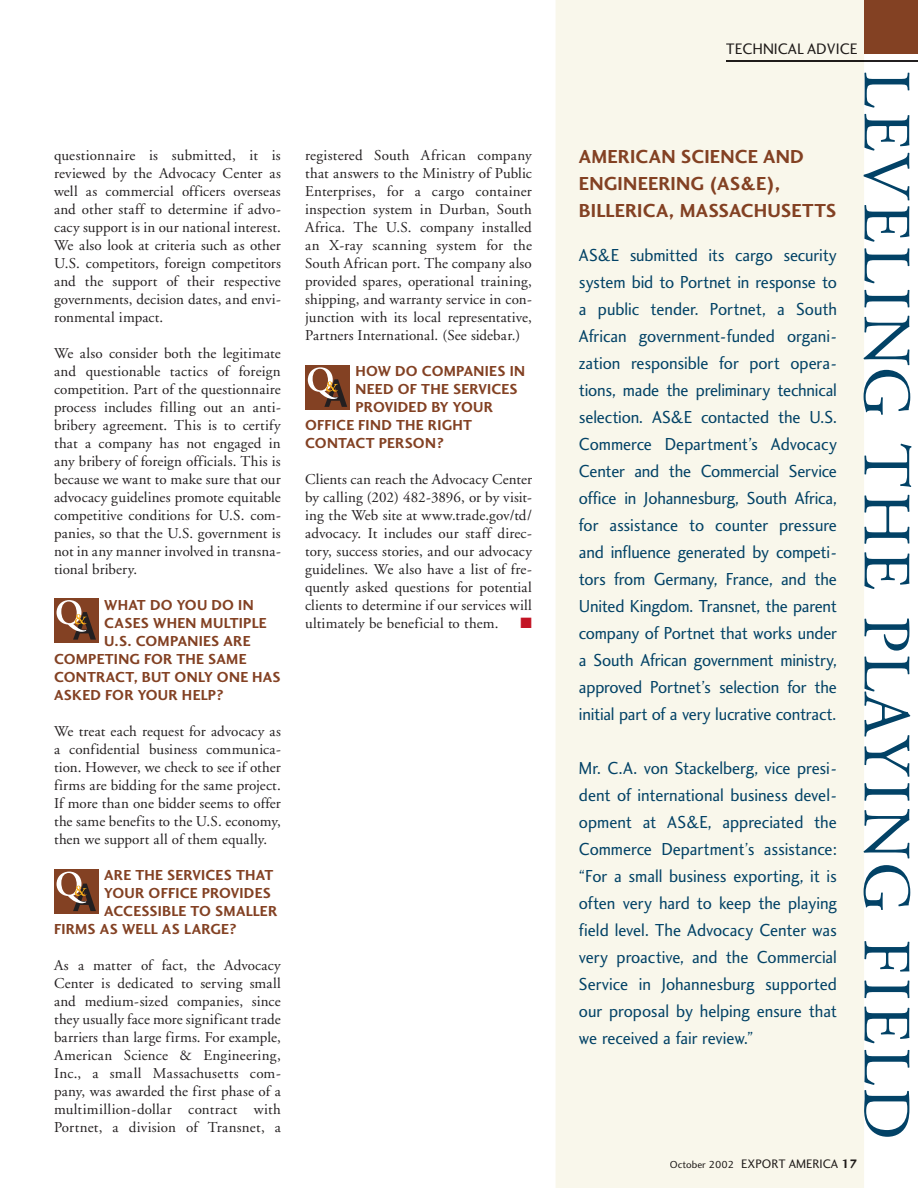
<style>
.page{position:relative;width:918px;height:1188px;background:#fff}
.page>*{position:absolute;margin:0;border:0;box-sizing:border-box;transform-origin:0 0}
.t1{font:67.5px "Adobe Garamond";letter-spacing:.055em;color:#024266}
.t2{font:19.5px/27px "Charlotte Sans Bold Plain";letter-spacing:.01em;color:#834123}
.t3{font:18px/27px "Charlotte Sans Book Plain";letter-spacing:-.01em;color:#024266;text-align:justify;scale:.95 1}
.t4{font:15.75px "Charlotte Sans Book Plain";color:#201c1a}
.t5{font:15px/18px "Adobe Garamond";letter-spacing:.01em;color:#231f20;text-align:justify}
.t6{font:15px "Charlotte Sans Bold Plain";letter-spacing:.015em;color:#834123}
.t7{font:15px "Zapf Dingbats ITC";color:#c31324}
.t8{font:12.75px "Charlotte Sans Book Plain";color:#201c1a}
.s1{font-size:10.5px}
.s2{font-family:"Charlotte Sans Bold Plain"}
</style>
<div class="page">
<div style="left:556px;top:0;width:308px;height:1188px;background:#f9f7eb"></div>
<div style="left:864px;top:0;width:54px;height:54px;background:#834123"></div>
<hr style="left:864px;top:60px;width:54px;height:2px;background:#231f20">
<hr style="left:726px;top:60px;width:138px;height:2px;background:#201c1a">
<div style="left:726px;top:43px;width:131px;height:11px;background:#f9f7eb"></div>
<div style="left:670px;top:1160px;width:63px;height:8px;background:#f9f7eb"></div>
<div style="left:734px;top:1159px;width:104px;height:9px;background:#f9f7eb"></div>
<div style="left:843px;top:1159px;width:14px;height:9px;background:#f9f7eb"></div>
<div style="left:54px;top:598px;width:44px;height:44px;background:#834123"></div>
<svg style="left:57px;top:600px;width:39px;height:40px"></svg>
<div style="left:54px;top:870px;width:44px;height:44px;background:#834123"></div>
<svg style="left:57px;top:872px;width:39px;height:39px"></svg>
<div style="left:305px;top:366px;width:45px;height:44px;background:#834123"></div>
<svg style="left:308px;top:367px;width:39px;height:40px"></svg>
<p class="t5" style="left:54px;top:146px;width:228px">questionnaire is submitted, it is reviewed by the Advocacy Center as well as commercial officers overseas and other staff to determine if advo&shy;cacy support is in our national interest.<br>We also look at criteria such as other U.S. competitors, foreign competitors and the support of their respective governments, decision dates, and envi&shy;ronmental impact.</p>
<p class="t5" style="left:54px;top:344px;width:228px">We also consider both the legitimate and questionable tactics of foreign competition. Part of the questionnaire process includes filling out an anti&shy;bribery agreement. This is to certify that a company has not engaged in any bribery of foreign officials. This is because we want to make sure that our advocacy guidelines promote equitable competitive conditions for U.S. com&shy;panies, so that the U.S. government is not in any manner involved in transna&shy;tional bribery.</p>
<p class="t6" style="left:104px;top:596px;width:151px">WHAT DO YOU DO IN</p>
<p class="t6" style="left:104px;top:614px;width:164px">CASES WHEN MULTIPLE</p>
<p class="t6" style="left:104px;top:632px;width:148px">U.S. COMPANIES ARE</p>
<p class="t6" style="left:54px;top:650px;width:194px">COMPETING FOR THE SAME</p>
<p class="t6" style="left:54px;top:668px;width:228px">CONTRACT, BUT ONLY ONE HAS</p>
<p class="t6" style="left:54px;top:686px;width:171px">ASKED FOR YOUR HELP?</p>
<p class="t5" style="left:54px;top:722px;width:228px">We treat each request for advocacy as a confidential business communica&shy;tion. However, we check to see if other firms are bidding for the same project.<br>If more than one bidder seems to offer the same benefits to the U.S. economy, then we support all of them equally.</p>
<p class="t6" style="left:104px;top:866px;width:170px">ARE THE SERVICES THAT</p>
<p class="t6" style="left:104px;top:884px;width:168px">YOUR OFFICE PROVIDES</p>
<p class="t6" style="left:104px;top:902px;width:174px">ACCESSIBLE TO SMALLER</p>
<p class="t6" style="left:54px;top:920px;width:184px">FIRMS AS WELL AS LARGE?</p>
<p class="t5" style="left:54px;top:956px;width:228px">As a matter of fact, the Advocacy Center is dedicated to serving small and medium-sized companies, since they usually face more significant trade barriers than large firms. For example, American Science &amp; Engineering, Inc., a small Massachusetts com&shy;pany, was awarded the first phase of a multimillion-dollar contract with Portnet, a division of Transnet, a</p>
<p class="t5" style="left:305px;top:146px;width:228px">registered South African company that answers to the Ministry of Public Enterprises, for a cargo container inspection system in Durban, South Africa. The U.S. company installed an X-ray scanning system for the South African port. The company also provided spares, operational training, shipping, and warranty service in con&shy;junction with its local representative, Partners International. (See sidebar.)</p>
<p class="t6" style="left:356px;top:362px;width:171px">HOW DO COMPANIES IN</p>
<p class="t6" style="left:356px;top:380px;width:164px">NEED OF THE SERVICES</p>
<p class="t6" style="left:356px;top:398px;width:139px">PROVIDED BY YOUR</p>
<p class="t6" style="left:305px;top:416px;width:168px">OFFICE FIND THE RIGHT</p>
<p class="t6" style="left:305px;top:434px;width:140px">CONTACT PERSON?</p>
<p class="t5" style="left:305px;top:470px;width:228px">Clients can reach the Advocacy Center by calling (202) 482-3896, or by visit&shy;ing the Web site at www.trade.gov/td/ advocacy. It includes our staff direc&shy;tory, success stories, and our advocacy guidelines. We also have a list of fre&shy;quently asked questions for potential clients to determine if our services will ultimately be beneficial to them.</p>
<p class="t7" style="left:521px;top:616px;width:13px">■</p>
<p class="t4" style="left:726px;top:39px;width:133px">TECHNICAL ADVICE</p>
<h2 class="t2" style="left:579px;top:143px;width:259px">AMERICAN SCIENCE AND<br>ENGINEERING (AS&amp;E),<br>BILLERICA, MASSACHUSETTS</h2>
<p class="t3" style="left:579px;top:241px;width:273px">AS&amp;E submitted its cargo security system bid to Portnet in response to a public tender. Portnet, a South African government-funded organi&shy;zation responsible for port opera&shy;tions, made the preliminary technical selection. AS&amp;E contacted the U.S.<br>Commerce Department’s Advocacy Center and the Commercial Service office in Johannesburg, South Africa, for assistance to counter pressure and influence generated by competi&shy;tors from Germany, France, and the United Kingdom. Transnet, the parent company of Portnet that works under a South African government ministry, approved Portnet’s selection for the initial part of a very lucrative contract.</p>
<p class="t3" style="left:579px;top:754px;width:273px">Mr. C.A. von Stackelberg, vice presi&shy;dent of international business devel&shy;opment at AS&amp;E, appreciated the Commerce Department’s assistance: “For a small business exporting, it is often very hard to keep the playing field level. The Advocacy Center was very proactive, and the Commercial Service in Johannesburg supported our proposal by helping ensure that we received a fair review.”</p>
<h1 class="t1" style="left:922px;top:70px;width:1071px;rotate:90deg">LEVELING THE PLAYING FIELD</h1>
<p class="t8" style="left:670px;top:1156px;width:189px"><span class="s1">October 2002</span> EXPORT AMERICA <span class="s2">17</span></p>
</div>
